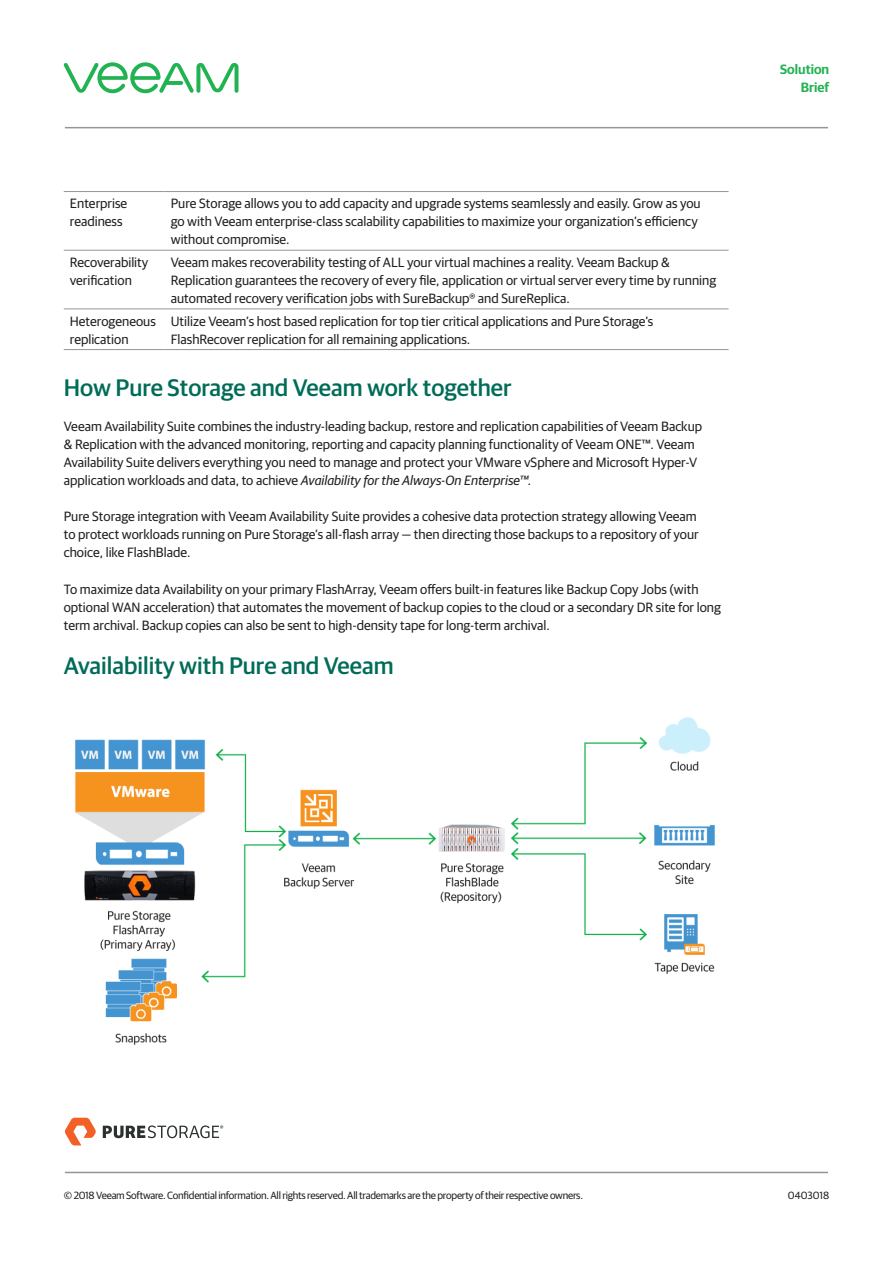
<style>
.page{position:relative;width:893px;height:1263px;background:#fff}
.page>*{position:absolute;margin:0;border:0;box-sizing:border-box;transform-origin:0 0}
.Subtitle_2_level{font:500 24px "Guardian Sans";color:#006c58}
.Basic_body_text{font:13.5px/18px "Guardian Sans";color:#231f20}
.t1{font:600 13.5px/18px "Guardian Sans";color:#21b252;text-align:right}
.t2{font:10.5px "Guardian Sans";letter-spacing:-.025em;color:#231f20}
.t3{font:10.5px "Guardian Sans";color:#231f20}
.s1{font-style:italic}
</style>
<div class="page">
<hr style="left:65px;top:127px;width:763px;height:1px;background:#939598">
<hr style="left:65px;top:1172px;width:763px;height:1px;background:#939598">
<svg style="left:63px;top:62px;width:176px;height:31px"></svg>
<svg style="left:65px;top:1118px;width:31px;height:27px"></svg>
<svg style="left:103px;top:1125px;width:120px;height:13px"></svg>
<hr style="left:64px;top:191px;width:101px;height:1px;background:#939598">
<hr style="left:165px;top:191px;width:564px;height:1px;background:#939598">
<hr style="left:64px;top:250px;width:101px;height:1px;background:#939598">
<hr style="left:165px;top:250px;width:564px;height:1px;background:#939598">
<hr style="left:64px;top:309px;width:101px;height:1px;background:#939598">
<hr style="left:165px;top:309px;width:564px;height:1px;background:#939598">
<hr style="left:64px;top:349px;width:101px;height:1px;background:#939598">
<hr style="left:165px;top:349px;width:564px;height:1px;background:#939598">
<img style="left:75px;top:717px;width:640px;height:328px">
<p class="Basic_body_text" style="left:70px;top:193px;width:59px">Enterprise readiness</p>
<p class="Basic_body_text" style="left:171px;top:193px;width:531px">Pure Storage allows you to add capacity and upgrade systems seamlessly and easily. Grow as you go with Veeam enterprise-class scalability capabilities to maximize your organization’s efficiency without compromise.</p>
<p class="Basic_body_text" style="left:70px;top:252px;width:80px">Recoverability verification</p>
<p class="Basic_body_text" style="left:171px;top:252px;width:547px">Veeam makes recoverability testing of ALL your virtual machines a reality. Veeam Backup &amp;<br>Replication guarantees the recovery of every file, application or virtual server every time by running automated recovery verification jobs with SureBackup® and SureReplica.</p>
<p class="Basic_body_text" style="left:70px;top:311px;width:88px">Heterogeneous replication</p>
<p class="Basic_body_text" style="left:171px;top:311px;width:484px">Utilize Veeam’s host based replication for top tier critical applications and Pure Storage’s<br>FlashRecover replication for all remaining applications.</p>
<p class="Subtitle_2_level" style="left:64px;top:370px;width:449px">How Pure Storage and Veeam work together</p>
<p class="Basic_body_text" style="left:64px;top:416px;width:640px">Veeam Availability Suite combines the industry-leading backup, restore and replication capabilities of Veeam Backup &amp; Replication with the advanced monitoring, reporting and capacity planning functionality of Veeam ONE™. Veeam Availability Suite delivers everything you need to manage and protect your VMware vSphere and Microsoft Hyper-V application workloads and data, to achieve <span class="s1">Availability for the Always-On Enterprise™.</span></p>
<p class="Basic_body_text" style="left:64px;top:507px;width:636px">Pure Storage integration with Veeam Availability Suite provides a cohesive data protection strategy allowing Veeam to protect workloads running on Pure Storage’s all-flash array — then directing those backups to a repository of your choice, like FlashBlade.</p>
<p class="Basic_body_text" style="left:64px;top:579px;width:658px">To maximize data Availability on your primary FlashArray, Veeam offers built-in features like Backup Copy Jobs (with optional WAN acceleration) that automates the movement of backup copies to the cloud or a secondary DR site for long term archival. Backup copies can also be sent to high-density tape for long-term archival.</p>
<p class="Subtitle_2_level" style="left:64px;top:648px;width:331px">Availability with Pure and Veeam</p>
<p class="t1" style="left:780px;top:59px;width:51px">Solution<br>Brief</p>
<p class="t2" style="left:64px;top:1187px;width:521px">© 2018 Veeam Software. Confidential information. All rights reserved. All trademarks are the property of their respective owners.</p>
<p class="t3" style="left:788px;top:1187px;width:43px">0403018</p>
</div>
